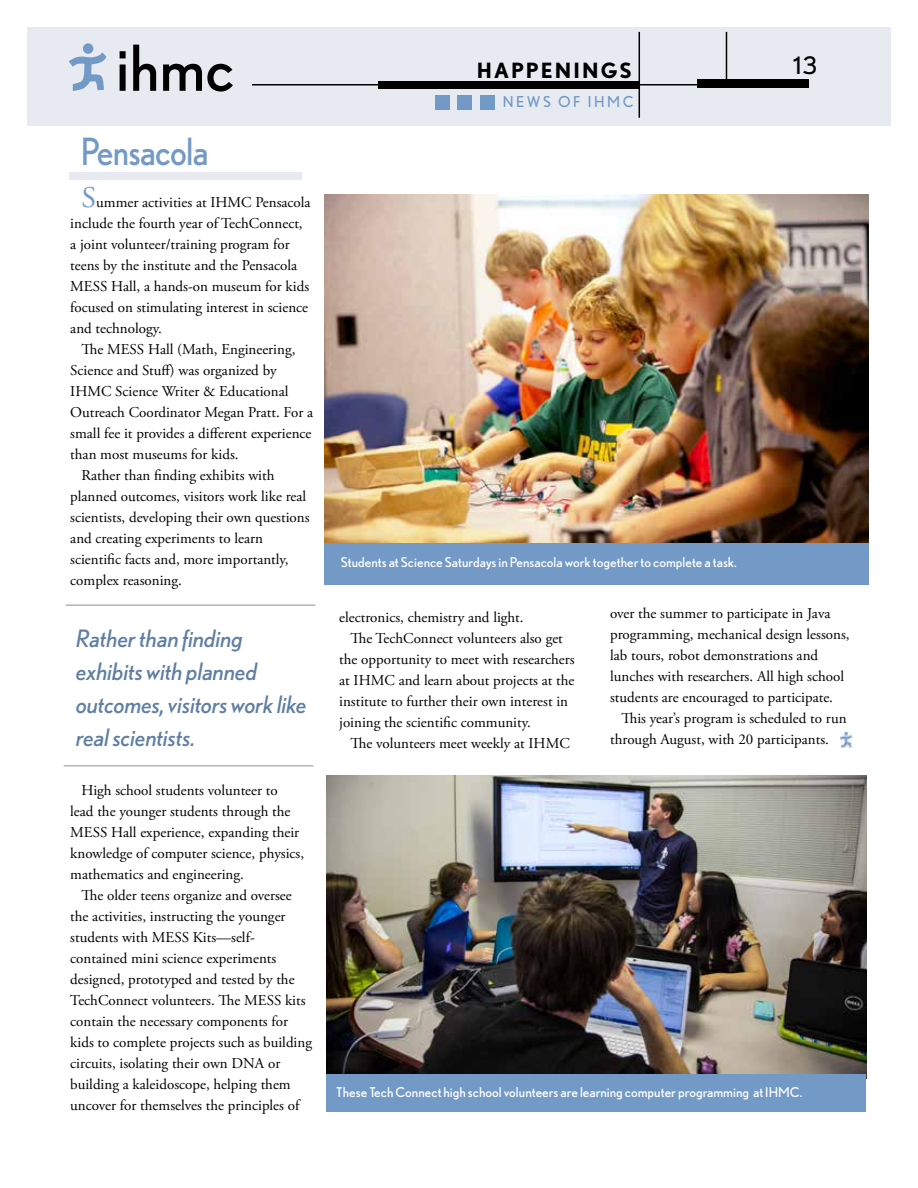
<style>
.page{position:relative;width:918px;height:1188px;background:#fff}
.page>*{position:absolute;margin:0;border:0;box-sizing:border-box;transform-origin:0 0}
.t1{font:37.5px "Nobel";letter-spacing:-.02em;color:#7399c6;scale:.91 1}
.t2{font:italic 24px/33px "Nobel";color:#5e7ea3}
.t3{font:24px "Nobel";color:#000}
.t4{font:700 21px "Nobel";letter-spacing:.1em;color:#000}
.t5{font:15px/21px "Adobe Garamond Pro";color:#000}
.t6{font:15px "Nobel";letter-spacing:.17em;color:#7399c6}
.t7{font:13.5px "Nobel";color:#fff}
.s1{font-size:30px;color:#7399c6}
</style>
<div class="page">
<div style="left:27px;top:27px;width:864px;height:99px;background:#e7ebf1"></div>
<div style="left:698px;top:80px;width:111px;height:8px;background:#000"></div>
<div style="left:83px;top:43px;width:10px;height:11px;background:#7399c6;border-radius:50%"></div>
<svg style="left:69px;top:52px;width:37px;height:39px"></svg>
<svg style="left:120px;top:51px;width:6px;height:40px"></svg>
<svg style="left:133px;top:45px;width:23px;height:46px"></svg>
<svg style="left:163px;top:64px;width:70px;height:28px"></svg>
<div style="left:378px;top:81px;width:260px;height:8px;background:#000"></div>
<hr style="left:252px;top:84px;width:471px;height:2px;background:#000">
<hr style="left:726px;top:32px;width:1px;height:50px;background:#000">
<hr style="left:639px;top:32px;width:1px;height:86px;background:#000">
<div style="left:69px;top:172px;width:232px;height:8px;background:#e7ebf1"></div>
<img style="left:324px;top:195px;width:545px;height:348px">
<img style="left:326px;top:776px;width:540px;height:298px">
<div style="left:324px;top:543px;width:545px;height:41px;background:#7399c6"></div>
<div style="left:326px;top:1074px;width:540px;height:38px;background:#7399c6"></div>
<hr style="left:66px;top:604px;width:249px;height:2px;background:#000">
<hr style="left:64px;top:765px;width:250px;height:2px;background:#000">
<div style="left:435px;top:95px;width:15px;height:15px;background:#7399c6"></div>
<div style="left:457px;top:95px;width:15px;height:15px;background:#7399c6"></div>
<div style="left:480px;top:95px;width:15px;height:15px;background:#7399c6"></div>
<img style="left:840px;top:733px;width:13px;height:14px">
<h1 class="t1" style="left:81px;top:130px;width:142px">Pensacola</h1>
<p class="t5" style="left:70px;top:192px;width:242px;text-indent:11px"><span class="s1">S</span>ummer activities at IHMC Pensacola include the fourth year of TechConnect, a joint volunteer/training program for teens by the institute and the Pensacola MESS Hall, a hands-on museum for kids focused on stimulating interest in science and technology.</p>
<p class="t5" style="left:82px;top:339px;width:215px">The MESS Hall (Math, Engineering,</p>
<p class="t5" style="left:70px;top:360px;width:208px">Science and Stuff) was organized by</p>
<p class="t5" style="left:70px;top:381px;width:220px">IHMC Science Writer &amp; Educational</p>
<p class="t5" style="left:70px;top:402px;width:244px">Outreach Coordinator Megan Pratt. For a</p>
<p class="t5" style="left:70px;top:423px;width:243px">small fee it provides a different experience</p>
<p class="t5" style="left:70px;top:444px;width:170px">than most museums for kids.</p>
<p class="t5" style="left:82px;top:465px;width:194px">Rather than finding exhibits with</p>
<p class="t5" style="left:70px;top:486px;width:237px">planned outcomes, visitors work like real</p>
<p class="t5" style="left:70px;top:507px;width:241px">scientists, developing their own questions</p>
<p class="t5" style="left:70px;top:528px;width:194px">and creating experiments to learn</p>
<p class="t5" style="left:70px;top:549px;width:220px">scientific facts and, more importantly,</p>
<p class="t5" style="left:70px;top:570px;width:113px">complex reasoning.</p>
<h2 class="t2" style="left:76px;top:622px;width:232px">Rather than finding exhibits with planned outcomes, visitors work like real scientists.</h2>
<p class="t5" style="left:70px;top:780px;width:235px;text-indent:11px">High school students volunteer to lead the younger students through the MESS Hall experience, expanding their knowledge of computer science, physics, mathematics and engineering.</p>
<p class="t5" style="left:70px;top:885px;width:243px;text-indent:11px">The older teens organize and oversee the activities, instructing the younger students with MESS Kits—self&shy;contained mini science experiments designed, prototyped and tested by the TechConnect volunteers. The MESS kits contain the necessary components for kids to complete projects such as building circuits, isolating their own DNA or building a kaleidoscope, helping them uncover for themselves the principles of</p>
<h3 class="t4" style="left:477px;top:57px;width:157px">HAPPENINGS</h3>
<h2 class="t3" style="left:793px;top:52px;width:25px">13</h2>
<p class="t6" style="left:503px;top:93px;width:133px">NEWS OF IHMC</p>
<p class="t7" style="left:341px;top:554px;width:398px">Students at Science Saturdays in Pensacola work together to complete a task.</p>
<p class="t5" style="left:339px;top:607px;width:186px">electronics, chemistry and light.</p>
<p class="t5" style="left:350px;top:628px;width:214px">The TechConnect volunteers also get</p>
<p class="t5" style="left:339px;top:649px;width:237px">the opportunity to meet with researchers</p>
<p class="t5" style="left:339px;top:670px;width:237px">at IHMC and learn about projects at the</p>
<p class="t5" style="left:339px;top:691px;width:230px">institute to further their own interest in</p>
<p class="t5" style="left:339px;top:712px;width:193px">joining the scientific community.</p>
<p class="t5" style="left:350px;top:733px;width:221px">The volunteers meet weekly at IHMC</p>
<p class="t5" style="left:610px;top:604px;width:241px">over the summer to participate in Java programming, mechanical design lessons, lab tours, robot demonstrations and lunches with researchers. All high school students are encouraged to participate.</p>
<p class="t5" style="left:610px;top:709px;width:238px;text-indent:11px">This year’s program is scheduled to run through August, with 20 participants.</p>
<p class="t7" style="left:336px;top:1085px;width:467px">These Tech Connect high school volunteers are learning computer programming at IHMC.</p>
</div>
